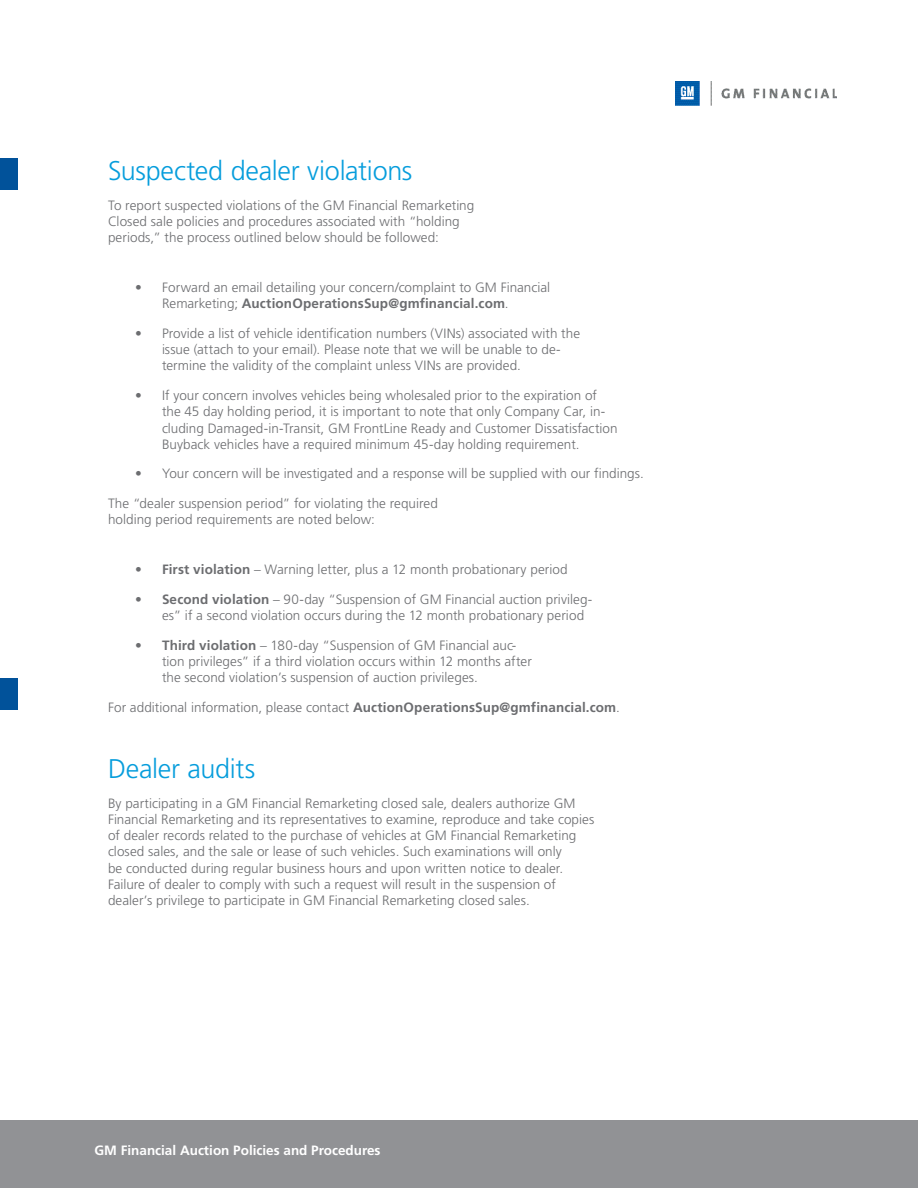
<style>
.page{position:relative;width:918px;height:1188px;background:#fff}
.page>*{position:absolute;margin:0;border:0;box-sizing:border-box;transform-origin:0 0}
.t1{font:300 27px "Frutiger LT Std";letter-spacing:-.01em;color:#069ddc}
.Copy{font:300 13.5px/16.2px "Frutiger LT Std";letter-spacing:.005em;color:#6c6d70}
.t2{font:700 13.5px "Frutiger LT Std";color:#fff}
.s1{font-weight:700}
</style>
<div class="page">
<div style="left:0;top:1120px;width:918px;height:68px;background:#919295"></div>
<img style="left:675px;top:81px;width:162px;height:25px">
<div style="left:0;top:159px;width:17px;height:31px;background:#01529a"></div>
<div style="left:0;top:678px;width:17px;height:32px;background:#01529a"></div>
<h2 class="t1" style="left:108px;top:155px;width:306px">Suspected dealer violations</h2>
<p class="Copy" style="left:108px;top:197px;width:368px">To report suspected violations of the GM Financial Remarketing<br>Closed sale policies and procedures associated with “holding periods,” the process outlined below should be followed:</p>
<p class="Copy" style="left:162px;top:280px;width:390px;text-indent:-27px">• Forward an email detailing your concern/complaint to GM Financial<br>Remarketing; <span class="s1">AuctionOperationsSup@gmfinancial.com</span>.</p>
<p class="Copy" style="left:162px;top:325px;width:420px;text-indent:-27px">• Provide a list of vehicle identification numbers (VINs) associated with the issue (attach to your email). Please note that we will be unable to de&shy;termine the validity of the complaint unless VINs are provided.</p>
<p class="Copy" style="left:162px;top:388px;width:457px;text-indent:-27px">• If your concern involves vehicles being wholesaled prior to the expiration of the 45 day holding period, it is important to note that only Company Car, in&shy;cluding Damaged-in-Transit, GM FrontLine Ready and Customer Dissatisfaction Buyback vehicles have a required minimum 45-day holding requirement.</p>
<p class="Copy" style="left:135px;top:466px;width:510px">• Your concern will be investigated and a response will be supplied with our findings.</p>
<p class="Copy" style="left:108px;top:496px;width:331px">The “dealer suspension period” for violating the required holding period requirements are noted below:</p>
<p class="Copy" style="left:135px;top:562px;width:434px"><span class="s1">• First violation</span> – Warning letter, plus a 12 month probationary period</p>
<p class="Copy" style="left:162px;top:591px;width:432px;text-indent:-27px"><span class="s1">• Second violation</span> – 90-day “Suspension of GM Financial auction privileg&shy;es” if a second violation occurs during the 12 month probationary period</p>
<p class="Copy" style="left:162px;top:637px;width:371px;text-indent:-27px"><span class="s1">• Third violation</span> – 180-day “Suspension of GM Financial auc&shy;tion privileges” if a third violation occurs within 12 months after the second violation’s suspension of auction privileges.</p>
<p class="Copy" style="left:108px;top:699px;width:513px">For additional information, please contact <span class="s1">AuctionOperationsSup@gmfinancial.com</span>.</p>
<h2 class="t1" style="left:108px;top:754px;width:149px">Dealer audits</h2>
<p class="Copy" style="left:108px;top:795px;width:488px">By participating in a GM Financial Remarketing closed sale, dealers authorize GM Financial Remarketing and its representatives to examine, reproduce and take copies of dealer records related to the purchase of vehicles at GM Financial Remarketing closed sales, and the sale or lease of such vehicles. Such examinations will only<br>be conducted during regular business hours and upon written notice to dealer.<br>Failure of dealer to comply with such a request will result in the suspension of dealer’s privilege to participate in GM Financial Remarketing closed sales.</p>
<p class="t2" style="left:94px;top:1142px;width:288px">GM Financial Auction Policies and Procedures</p>
</div>
